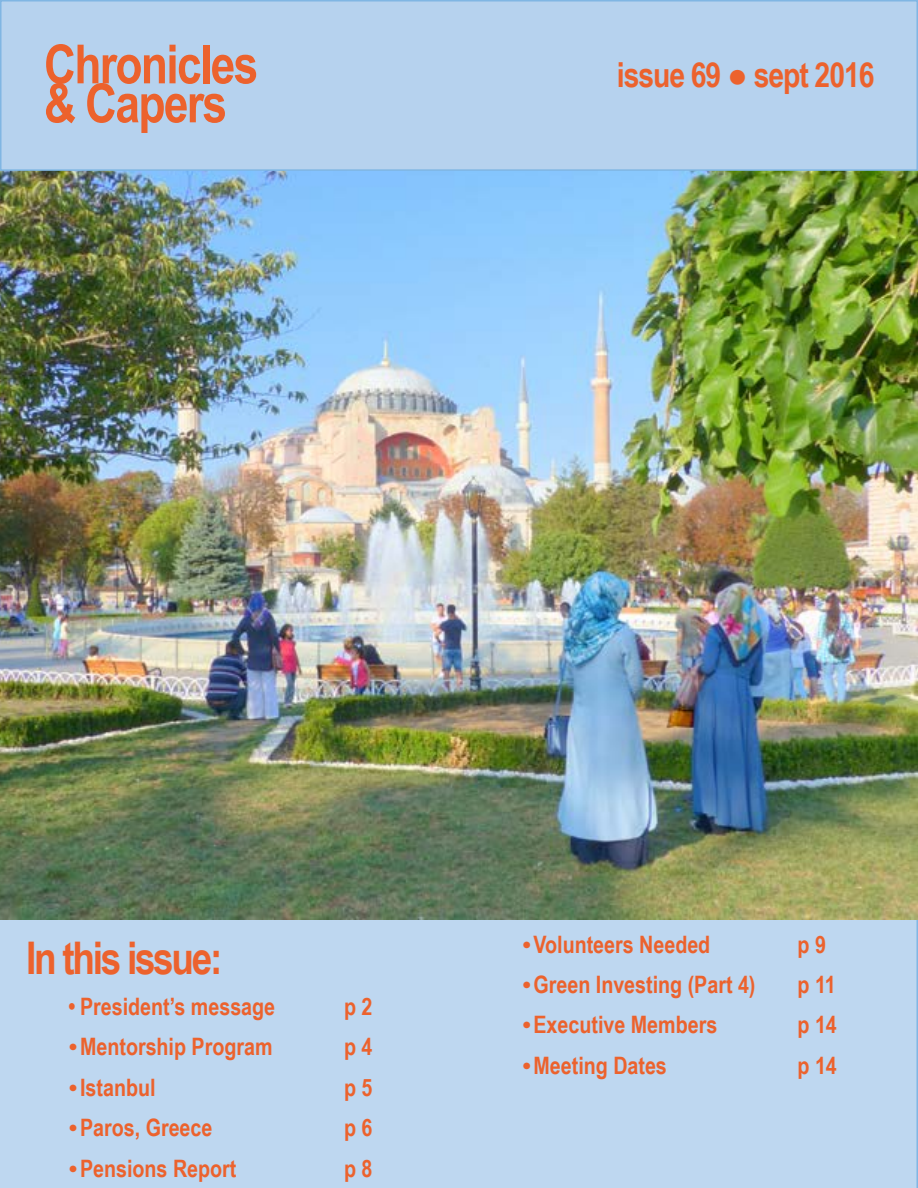
<style>
.page{position:relative;width:918px;height:1188px;background:#fff}
.page>*{position:absolute;margin:0;border:0;box-sizing:border-box;transform-origin:0 0}
.t1{font:700 54px/39px "Arial Narrow";letter-spacing:-.03em;color:#ec622d}
.t2{font:700 45px "Arial Narrow";letter-spacing:-.05em;color:#ec622d}
.t3{font:700 34.5px "Arial Narrow";letter-spacing:-.03em;color:#ec622d}
.t4{font:700 24px "Arial Narrow";color:#ec622d}
.s1{font-family:"Adobe Garamond Pro";font-weight:400}
</style>
<div class="page">
<div style="left:0;top:920px;width:918px;height:268px;background:#bed7f0"></div>
<img style="left:0;top:171px;width:918px;height:749px">
<div style="left:1px;top:1px;width:916px;height:169px;background:#b6d2ee"></div>
<div style="left:0;top:0;width:918px;height:171px;border:2px solid #80b6e3"></div>
<h1 class="t1" style="left:44px;top:42px;width:216px">Chronicles &amp; Capers</h1>
<h3 class="t3" style="left:617px;top:48px;width:259px">issue 69 ● sept 2016</h3>
<h2 class="t2" style="left:26px;top:925px;width:198px">In this issue:</h2>
<p class="t4" style="left:69px;top:988px;width:208px">• President’s message</p>
<p class="t4" style="left:344px;top:988px;width:30px">p 2</p>
<p class="t4" style="left:69px;top:1029px;width:205px"><span class="s1">•</span>Mentorship Program</p>
<p class="t4" style="left:344px;top:1029px;width:30px">p 4</p>
<p class="t4" style="left:69px;top:1069px;width:88px"><span class="s1">•</span>Istanbul</p>
<p class="t4" style="left:344px;top:1069px;width:30px">p 5</p>
<p class="t4" style="left:69px;top:1110px;width:145px"><span class="s1">•</span>Paros, Greece</p>
<p class="t4" style="left:344px;top:1110px;width:30px">p 6</p>
<p class="t4" style="left:69px;top:1150px;width:169px"><span class="s1">•</span>Pensions Report</p>
<p class="t4" style="left:344px;top:1150px;width:30px">p 8</p>
<p class="t4" style="left:522px;top:926px;width:190px"><span class="s1">•</span>Volunteers Needed</p>
<p class="t4" style="left:798px;top:926px;width:30px">p 9</p>
<p class="t4" style="left:522px;top:966px;width:235px"><span class="s1">•</span>Green Investing (Part 4)</p>
<p class="t4" style="left:798px;top:966px;width:40px">p 11</p>
<p class="t4" style="left:522px;top:1007px;width:197px"><span class="s1">•</span>Executive Members</p>
<p class="t4" style="left:798px;top:1007px;width:41px">p 14</p>
<p class="t4" style="left:522px;top:1047px;width:146px"><span class="s1">•</span>Meeting Dates</p>
<p class="t4" style="left:798px;top:1047px;width:41px">p 14</p>
</div>
